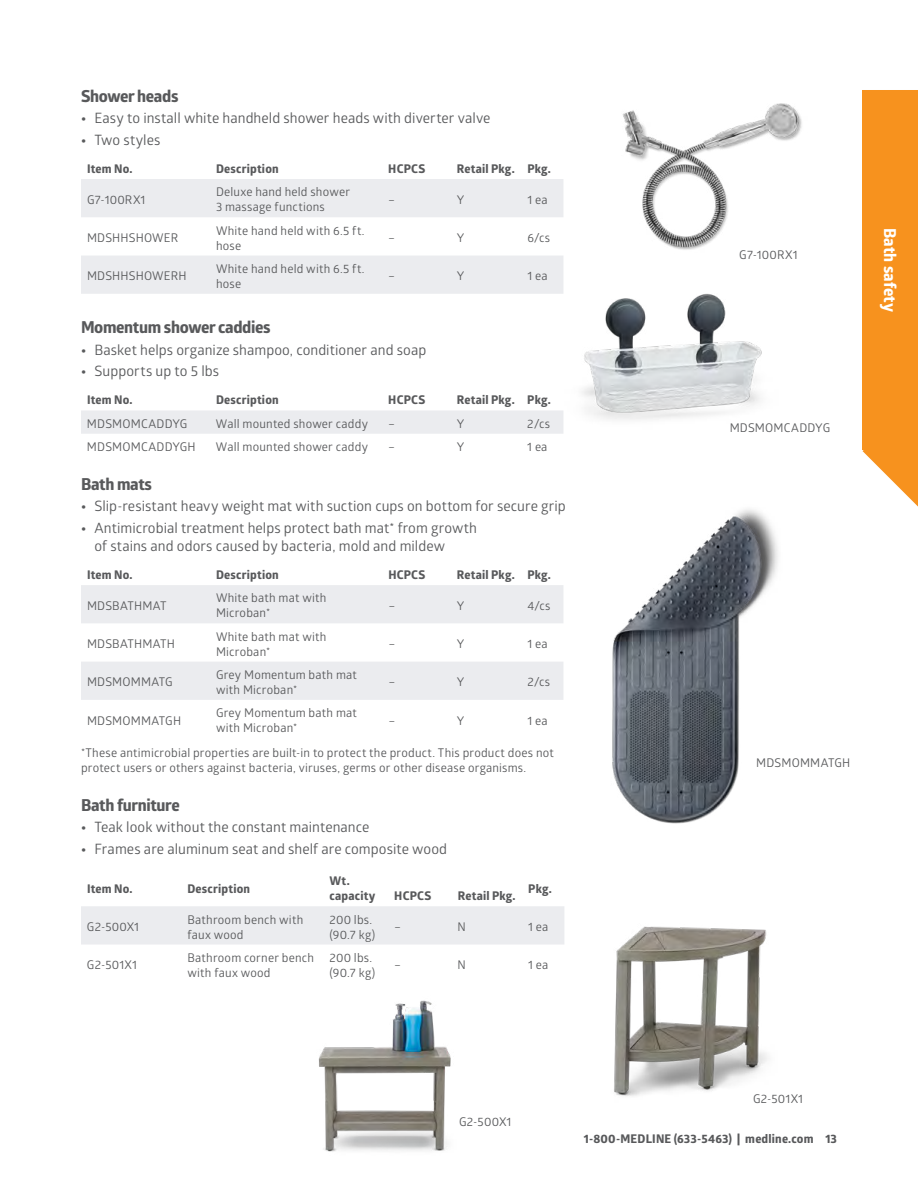
<style>
.page{position:relative;width:918px;height:1188px;background:#fff}
.page>*{position:absolute;margin:0;border:0;box-sizing:border-box;transform-origin:0 0}
.t1{font:800 16.5px "Glober";letter-spacing:-.02em;color:#58595b}
.t2{font:800 16.5px "Glober";letter-spacing:.01em;color:#fff}
.t3{font:14.25px/18px "Glober";letter-spacing:.005em;color:#58595b}
.t4{font:12px/15px "Glober";letter-spacing:.015em;color:#58595b}
.t5{font:800 12px/15px "Glober";letter-spacing:.015em;color:#58595b}
.s1{font-weight:800}
</style>
<div class="page">
<svg style="left:81px;top:179px;width:482px;height:115px;fill:#ebecef"></svg>
<div style="left:81px;top:410px;width:472px;height:24px;background:#ebecef"></div>
<svg style="left:81px;top:585px;width:482px;height:115px;fill:#ebecef"></svg>
<div style="left:81px;top:906px;width:483px;height:39px;background:#ebecef"></div>
<img style="left:553px;top:270px;width:209px;height:164px">
<svg style="left:862px;top:450px;width:56px;height:57px"></svg>
<div style="left:862px;top:90px;width:56px;height:360px;background:#f7921e"></div>
<img style="left:622px;top:103px;width:180px;height:147px">
<img style="left:612px;top:509px;width:166px;height:315px">
<img style="left:318px;top:1000px;width:133px;height:152px">
<img style="left:614px;top:926px;width:154px;height:170px">
<h1 class="t1" style="left:81px;top:84px;width:99px">Shower heads</h1>
<p class="t3" style="left:81px;top:109px;width:411px"><span class="s1">•</span> Easy to install white handheld shower heads with diverter valve</p>
<p class="t3" style="left:81px;top:130px;width:81px"><span class="s1">•</span> Two styles</p>
<p class="t5" style="left:87px;top:161px;width:47px">Item No.</p>
<p class="t5" style="left:216px;top:161px;width:64px">Description</p>
<p class="t5" style="left:388px;top:161px;width:39px">HCPCS</p>
<p class="t5" style="left:457px;top:161px;width:96px">Retail Pkg. Pkg.</p>
<p class="t4" style="left:87px;top:191px;width:60px">G7-100RX1</p>
<p class="t4" style="left:216px;top:184px;width:136px">Deluxe hand held shower<br>3 massage functions</p>
<p class="t4" style="left:388px;top:191px;width:9px">–</p>
<p class="t4" style="left:457px;top:191px;width:9px">Y</p>
<p class="t4" style="left:527px;top:191px;width:22px">1 ea</p>
<p class="t4" style="left:87px;top:230px;width:93px">MDSHHSHOWER</p>
<p class="t4" style="left:216px;top:222px;width:150px">White hand held with 6.5 ft. hose</p>
<p class="t4" style="left:87px;top:268px;width:101px">MDSHHSHOWERH</p>
<p class="t4" style="left:216px;top:260px;width:150px">White hand held with 6.5 ft. hose</p>
<p class="t4" style="left:388px;top:230px;width:9px">–</p>
<p class="t4" style="left:457px;top:230px;width:9px">Y</p>
<p class="t4" style="left:527px;top:230px;width:24px">6/cs</p>
<p class="t4" style="left:388px;top:268px;width:9px">–</p>
<p class="t4" style="left:457px;top:268px;width:9px">Y</p>
<p class="t4" style="left:527px;top:268px;width:22px">1 ea</p>
<h1 class="t1" style="left:81px;top:315px;width:191px">Momentum shower caddies</h1>
<p class="t3" style="left:81px;top:340px;width:347px"><span class="s1">•</span> Basket helps organize shampoo, conditioner and soap</p>
<p class="t3" style="left:81px;top:362px;width:140px"><span class="s1">•</span> Supports up to 5 lbs</p>
<p class="t5" style="left:87px;top:393px;width:47px">Item No.</p>
<p class="t5" style="left:216px;top:393px;width:64px">Description</p>
<p class="t5" style="left:388px;top:393px;width:39px">HCPCS</p>
<p class="t5" style="left:457px;top:393px;width:96px">Retail Pkg. Pkg.</p>
<p class="t4" style="left:87px;top:415px;width:102px">MDSMOMCADDYG</p>
<p class="t4" style="left:216px;top:415px;width:153px">Wall mounted shower caddy</p>
<p class="t4" style="left:388px;top:415px;width:9px">–</p>
<p class="t4" style="left:457px;top:415px;width:9px">Y</p>
<p class="t4" style="left:527px;top:415px;width:24px">2/cs</p>
<p class="t4" style="left:87px;top:439px;width:110px">MDSMOMCADDYGH</p>
<p class="t4" style="left:216px;top:439px;width:153px">Wall mounted shower caddy</p>
<p class="t4" style="left:388px;top:439px;width:9px">–</p>
<p class="t4" style="left:457px;top:439px;width:9px">Y</p>
<p class="t4" style="left:527px;top:439px;width:22px">1 ea</p>
<h1 class="t1" style="left:81px;top:472px;width:72px">Bath mats</h1>
<p class="t3" style="left:81px;top:497px;width:486px"><span class="s1">•</span> Slip-resistant heavy weight mat with suction cups on bottom for secure grip</p>
<p class="t3" style="left:94px;top:518px;width:384px;text-indent:-13px"><span class="s1">•</span> Antimicrobial treatment helps protect bath mat* from growth of stains and odors caused by bacteria, mold and mildew</p>
<p class="t5" style="left:87px;top:567px;width:47px">Item No.</p>
<p class="t5" style="left:216px;top:567px;width:64px">Description</p>
<p class="t5" style="left:388px;top:567px;width:39px">HCPCS</p>
<p class="t5" style="left:457px;top:567px;width:96px">Retail Pkg. Pkg.</p>
<p class="t4" style="left:87px;top:598px;width:81px">MDSBATHMAT</p>
<p class="t4" style="left:216px;top:590px;width:112px">White bath mat with<br>Microban*</p>
<p class="t4" style="left:388px;top:598px;width:9px">–</p>
<p class="t4" style="left:457px;top:598px;width:9px">Y</p>
<p class="t4" style="left:527px;top:598px;width:25px">4/cs</p>
<p class="t4" style="left:87px;top:636px;width:89px">MDSBATHMATH</p>
<p class="t4" style="left:216px;top:628px;width:112px">White bath mat with<br>Microban*</p>
<p class="t4" style="left:87px;top:674px;width:87px">MDSMOMMATG</p>
<p class="t4" style="left:216px;top:667px;width:142px">Grey Momentum bath mat with Microban*</p>
<p class="t4" style="left:87px;top:712px;width:96px">MDSMOMMATGH</p>
<p class="t4" style="left:216px;top:705px;width:142px">Grey Momentum bath mat with Microban*</p>
<p class="t4" style="left:388px;top:636px;width:9px">–</p>
<p class="t4" style="left:457px;top:636px;width:9px">Y</p>
<p class="t4" style="left:527px;top:636px;width:22px">1 ea</p>
<p class="t4" style="left:388px;top:674px;width:9px">–</p>
<p class="t4" style="left:457px;top:674px;width:9px">Y</p>
<p class="t4" style="left:527px;top:674px;width:24px">2/cs</p>
<p class="t4" style="left:388px;top:712px;width:9px">–</p>
<p class="t4" style="left:457px;top:712px;width:9px">Y</p>
<p class="t4" style="left:527px;top:712px;width:22px">1 ea</p>
<p class="t4" style="left:81px;top:744px;width:474px">*These antimicrobial properties are built-in to protect the product. This product does not protect users or others against bacteria, viruses, germs or other disease organisms.</p>
<h1 class="t1" style="left:81px;top:793px;width:100px">Bath furniture</h1>
<p class="t3" style="left:81px;top:817px;width:290px"><span class="s1">•</span> Teak look without the constant maintenance</p>
<p class="t3" style="left:81px;top:839px;width:368px"><span class="s1">•</span> Frames are aluminum seat and shelf are composite wood</p>
<p class="t5" style="left:87px;top:881px;width:47px">Item No.</p>
<p class="t5" style="left:187px;top:881px;width:64px">Description</p>
<p class="t5" style="left:330px;top:873px;width:47px">Wt. capacity</p>
<p class="t5" style="left:394px;top:888px;width:39px">HCPCS</p>
<p class="t5" style="left:458px;top:888px;width:60px">Retail Pkg.</p>
<p class="t5" style="left:528px;top:881px;width:25px">Pkg.</p>
<p class="t4" style="left:87px;top:919px;width:54px">G2-500X1</p>
<p class="t4" style="left:187px;top:911px;width:117px">Bathroom bench with faux wood</p>
<p class="t4" style="left:330px;top:911px;width:47px">200 lbs. (90.7 kg)</p>
<p class="t4" style="left:87px;top:957px;width:51px">G2-501X1</p>
<p class="t4" style="left:187px;top:949px;width:128px">Bathroom corner bench with faux wood</p>
<p class="t4" style="left:329px;top:949px;width:47px">200 lbs. (90.7 kg)</p>
<p class="t4" style="left:394px;top:919px;width:9px">–</p>
<p class="t4" style="left:458px;top:919px;width:10px">N</p>
<p class="t4" style="left:528px;top:919px;width:22px">1 ea</p>
<p class="t4" style="left:394px;top:957px;width:9px">–</p>
<p class="t4" style="left:458px;top:957px;width:10px">N</p>
<p class="t4" style="left:528px;top:957px;width:22px">1 ea</p>
<p class="t4" style="left:739px;top:247px;width:60px">G7-100RX1</p>
<p class="t4" style="left:730px;top:420px;width:102px">MDSMOMCADDYG</p>
<h1 class="t2" style="left:902px;top:228px;width:86px;rotate:90deg">Bath safety</h1>
<p class="t4" style="left:756px;top:754px;width:96px">MDSMOMMATGH</p>
<p class="t4" style="left:459px;top:1114px;width:54px">G2-500X1</p>
<p class="t4" style="left:753px;top:1091px;width:51px">G2-501X1</p>
<p class="t5" style="left:584px;top:1132px;width:255px">1-800-MEDLINE (633-5463) | medline.com 13</p>
</div>
